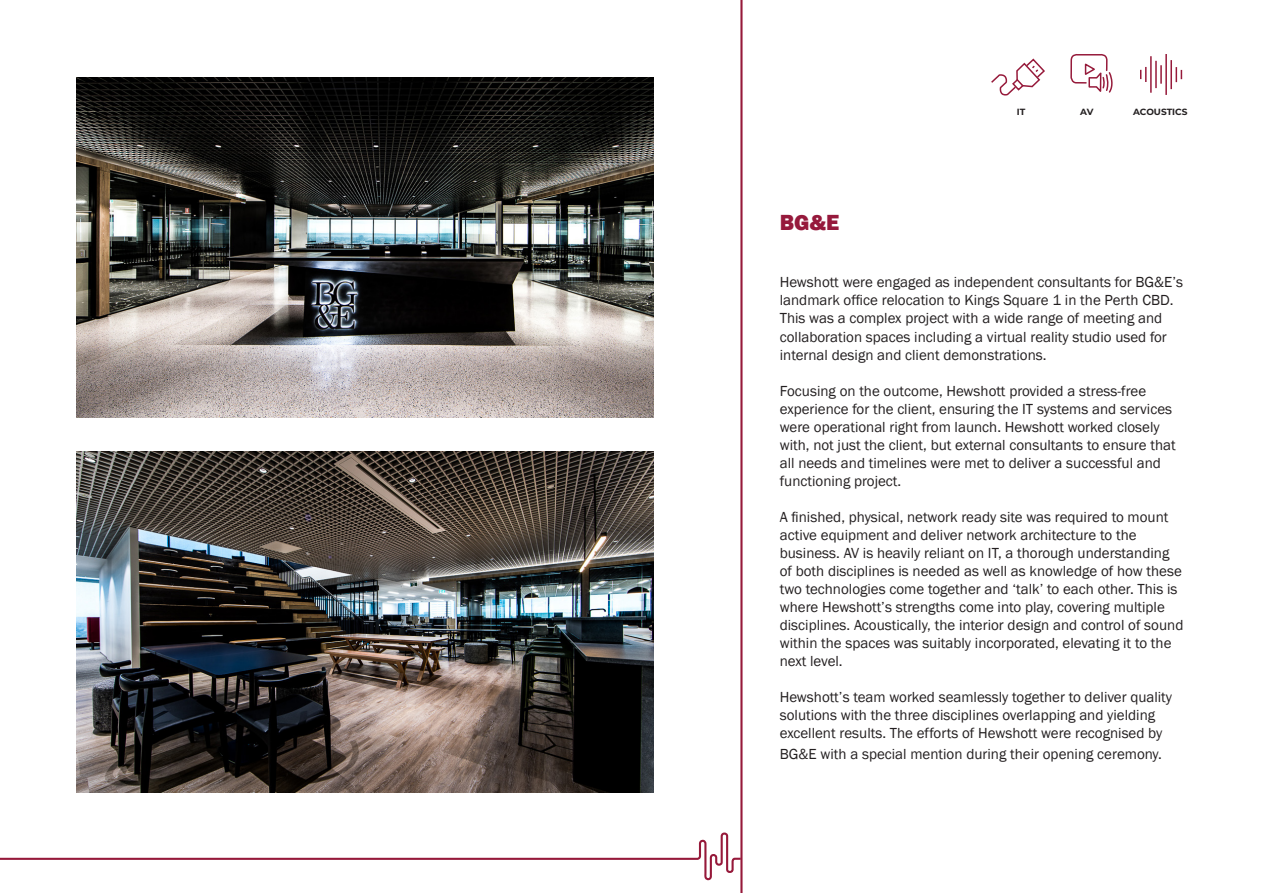
<style>
.page{position:relative;width:1263px;height:893px;background:#fff}
.page>*{position:absolute;margin:0;border:0;box-sizing:border-box;transform-origin:0 0}
.t1{font:800 22.5px "Franklin Gothic";color:#96193c}
.t2{font:15px/18px "Franklin Gothic";color:#231f20}
.t3{font:700 9px "Montserrat";letter-spacing:-.005em;color:#231f20}
</style>
<div class="page">
<hr style="left:740px;top:0;width:2px;height:893px;background:#96193a">
<svg style="left:0;top:831px;width:743px;height:50px"></svg>
<img style="left:76px;top:452px;width:578px;height:341px">
<img style="left:76px;top:78px;width:578px;height:340px">
<svg style="left:1070px;top:54px;width:42px;height:39px"></svg>
<svg style="left:1140px;top:67px;width:6px;height:15px"></svg>
<hr style="left:1150px;top:56px;width:2px;height:37px;background:#96193a">
<hr style="left:1155px;top:61px;width:2px;height:27px;background:#96193a">
<svg style="left:1175px;top:67px;width:7px;height:15px"></svg>
<hr style="left:1170px;top:60px;width:2px;height:29px;background:#96193a">
<svg style="left:1160px;top:65px;width:2px;height:19px"></svg>
<hr style="left:1165px;top:54px;width:2px;height:41px;background:#96193a">
<svg style="left:991px;top:58px;width:54px;height:38px"></svg>
<p class="t1" style="left:780px;top:208px;width:61px">BG&amp;E</p>
<p class="t3" style="left:1017px;top:106px;width:10px">IT</p>
<p class="t3" style="left:1080px;top:106px;width:15px">AV</p>
<p class="t3" style="left:1133px;top:106px;width:56px">ACOUSTICS</p>
<p class="t2" style="left:780px;top:274px;width:405px">Hewshott were engaged as independent consultants for BG&amp;E’s landmark office relocation to Kings Square 1 in the Perth CBD.<br>This was a complex project with a wide range of meeting and collaboration spaces including a virtual reality studio used for internal design and client demonstrations.</p>
<p class="t2" style="left:780px;top:382px;width:397px">Focusing on the outcome, Hewshott provided a stress-free experience for the client, ensuring the IT systems and services were operational right from launch. Hewshott worked closely with, not just the client, but external consultants to ensure that all needs and timelines were met to deliver a successful and functioning project.</p>
<p class="t2" style="left:780px;top:508px;width:405px">A finished, physical, network ready site was required to mount active equipment and deliver network architecture to the business. AV is heavily reliant on IT, a thorough understanding of both disciplines is needed as well as knowledge of how these two technologies come together and ‘talk’ to each other. This is where Hewshott’s strengths come into play, covering multiple disciplines. Acoustically, the interior design and control of sound within the spaces was suitably incorporated, elevating it to the next level.</p>
<p class="t2" style="left:780px;top:688px;width:394px">Hewshott’s team worked seamlessly together to deliver quality solutions with the three disciplines overlapping and yielding excellent results. The efforts of Hewshott were recognised by</p>
<p class="t2" style="left:780px;top:745px;width:384px">BG&amp;E with a special mention during their opening ceremony.</p>
</div>
